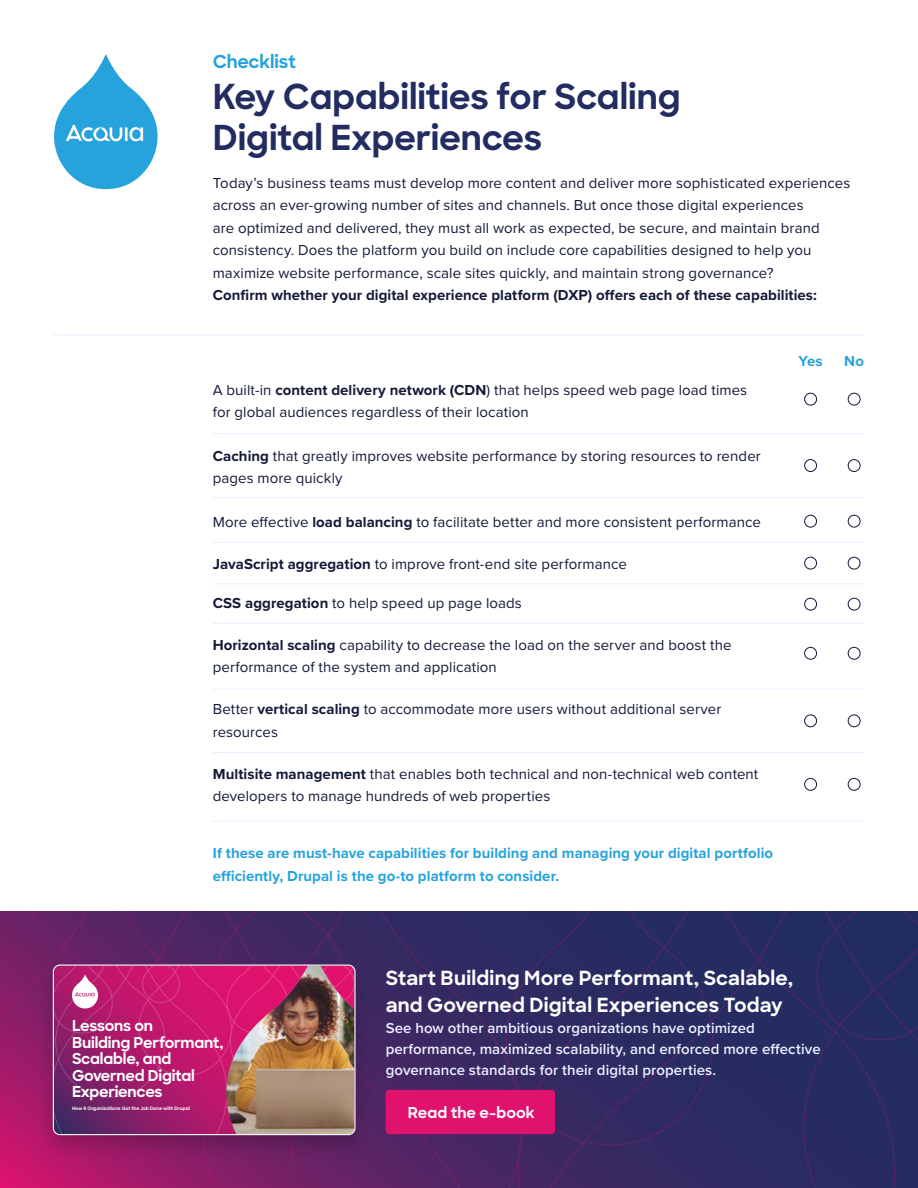
<style>
.page{position:relative;width:918px;height:1188px;background:#fff}
.page>*{position:absolute;margin:0;border:0;box-sizing:border-box;transform-origin:0 0}
.t1{font:700 34.5px/41.4px "Sharp Sans";letter-spacing:-.005em;color:#232c61}
.t2{font:700 19.5px/27px "Sharp Sans";letter-spacing:.005em;color:#fff}
.t3{font:700 18px "Sharp Sans";letter-spacing:-.01em;color:#26a3dd}
.t4{font:15px/22.5px "Proxima Nova";letter-spacing:.005em;color:#141938}
.t5{font:600 15px/21px "Proxima Nova";letter-spacing:.005em;color:#ebeeff}
.t6{font:700 15px/22.5px "Proxima Nova";letter-spacing:.005em;color:#26a3dd}
.t7{font:700 15px "Proxima Nova";letter-spacing:.005em;color:#141938}
.t8{font:700 15px/16.5px "Sharp Sans";letter-spacing:-.015em;color:#fff}
.t9{font:700 15px "Sharp Sans";letter-spacing:.005em;color:#fff}
.t10{font:700 4.65px "Sharp Sans";letter-spacing:-.005em;color:#fff}
.s1{font-weight:700}
</style>
<div class="page">
<svg style="left:522px;top:912px;width:281px;height:276px;background:#2b2a61"></svg>
<svg style="left:522px;top:912px;width:192px;height:234px;background:#2c2a61"></svg>
<div style="left:803px;top:912px;width:115px;height:276px;background:#242c61"></div>
<svg style="left:0;top:1146px;width:202px;height:42px;background:#b3186a"></svg>
<svg style="left:202px;top:912px;width:320px;height:276px;background:#422763"></svg>
<div style="left:386px;top:1090px;width:169px;height:44px;background:#e1126e;border-radius:4px"></div>
<svg style="left:54px;top:54px;width:104px;height:135px"></svg>
<div style="left:36px;top:956px;width:338px;height:206px;background:#000;opacity:.2"></div>
<img style="left:0;top:912px;width:354px;height:234px">
<div style="left:53px;top:965px;width:303px;height:170px;border:1px solid #fff;border-radius:7px"></div>
<hr style="left:53px;top:335px;width:811px;height:1px;background:#ebeeff">
<hr style="left:213px;top:433px;width:651px;height:1px;background:#ebeeff">
<hr style="left:213px;top:497px;width:651px;height:1px;background:#ebeeff">
<hr style="left:213px;top:542px;width:651px;height:1px;background:#ebeeff">
<hr style="left:213px;top:689px;width:651px;height:1px;background:#ebeeff">
<div style="left:804px;top:393px;width:13px;height:12px;border:1px solid #141938;border-radius:50%"></div>
<div style="left:848px;top:393px;width:12px;height:12px;border:1px solid #141938;border-radius:50%"></div>
<div style="left:804px;top:459px;width:13px;height:13px;border:1px solid #141938;border-radius:50%"></div>
<div style="left:848px;top:459px;width:12px;height:13px;border:1px solid #141938;border-radius:50%"></div>
<div style="left:804px;top:515px;width:13px;height:13px;border:1px solid #141938;border-radius:50%"></div>
<div style="left:848px;top:515px;width:12px;height:13px;border:1px solid #141938;border-radius:50%"></div>
<hr style="left:213px;top:583px;width:651px;height:1px;background:#ebeeff">
<div style="left:804px;top:557px;width:13px;height:12px;border:1px solid #141938;border-radius:50%"></div>
<div style="left:848px;top:557px;width:12px;height:12px;border:1px solid #141938;border-radius:50%"></div>
<hr style="left:213px;top:623px;width:651px;height:1px;background:#ebeeff">
<div style="left:804px;top:598px;width:13px;height:12px;border:1px solid #141938;border-radius:50%"></div>
<div style="left:848px;top:598px;width:12px;height:12px;border:1px solid #141938;border-radius:50%"></div>
<div style="left:804px;top:647px;width:13px;height:13px;border:1px solid #141938;border-radius:50%"></div>
<div style="left:848px;top:647px;width:12px;height:13px;border:1px solid #141938;border-radius:50%"></div>
<hr style="left:213px;top:752px;width:651px;height:1px;background:#ebeeff">
<hr style="left:213px;top:821px;width:651px;height:1px;background:#ebeeff">
<div style="left:804px;top:715px;width:13px;height:12px;border:1px solid #141938;border-radius:50%"></div>
<div style="left:848px;top:715px;width:12px;height:12px;border:1px solid #141938;border-radius:50%"></div>
<div style="left:804px;top:778px;width:13px;height:13px;border:1px solid #141938;border-radius:50%"></div>
<div style="left:848px;top:778px;width:12px;height:13px;border:1px solid #141938;border-radius:50%"></div>
<p class="t3" style="left:213px;top:48px;width:85px">Checklist</p>
<h1 class="t1" style="left:213px;top:74px;width:469px">Key Capabilities for Scaling<br>Digital Experiences</h1>
<p class="t4" style="left:213px;top:172px;width:639px">Today’s business teams must develop more content and deliver more sophisticated experiences across an ever-growing number of sites and channels. But once those digital experiences<br>are optimized and delivered, they must all work as expected, be secure, and maintain brand consistency. Does the platform you build on include core capabilities designed to help you maximize website performance, scale sites quickly, and maintain strong governance?</p>
<p class="t7" style="left:213px;top:284px;width:606px">Confirm whether your digital experience platform (DXP) offers each of these capabilities:</p>
<p class="t4" style="left:213px;top:379px;width:536px">A built-in <span class="s1">content delivery network (CDN</span>) that helps speed web page load times for global audiences regardless of their location</p>
<p class="t4" style="left:213px;top:445px;width:550px"><span class="s1">Caching</span> that greatly improves website performance by storing resources to render pages more quickly</p>
<p class="t4" style="left:213px;top:511px;width:550px">More effective <span class="s1">load balancing</span> to facilitate better and more consistent performance</p>
<p class="t4" style="left:213px;top:553px;width:416px"><span class="s1">JavaScript aggregation</span> to improve front-end site performance</p>
<p class="t4" style="left:213px;top:592px;width:311px"><span class="s1">CSS aggregation</span> to help speed up page loads</p>
<p class="t4" style="left:213px;top:634px;width:520px"><span class="s1">Horizontal scaling</span> capability to decrease the load on the server and boost the performance of the system and application</p>
<p class="t4" style="left:213px;top:698px;width:510px">Better <span class="s1">vertical scaling</span> to accommodate more users without additional server resources</p>
<p class="t4" style="left:213px;top:763px;width:547px"><span class="s1">Multisite management</span> that enables both technical and non-technical web content developers to manage hundreds of web properties</p>
<p class="t6" style="left:213px;top:842px;width:562px">If these are must-have capabilities for building and managing your digital portfolio efficiently, Drupal is the go-to platform to consider.</p>
<p class="t6" style="left:799px;top:349px;width:26px">Yes</p>
<p class="t6" style="left:844px;top:349px;width:21px">No</p>
<p class="t8" style="left:72px;top:1017px;width:153px">Lessons on<br>Building Performant,<br>Scalable, and<br>Governed Digital<br>Experiences</p>
<p class="t10" style="left:72px;top:1105px;width:120px">How 8 Organizations Got the Job Done with Drupal</p>
<h2 class="t2" style="left:386px;top:964px;width:409px">Start Building More Performant, Scalable, and Governed Digital Experiences Today</h2>
<p class="t5" style="left:386px;top:1017px;width:437px">See how other ambitious organizations have optimized performance, maximized scalability, and enforced more effective governance standards for their digital properties.</p>
<p class="t9" style="left:408px;top:1101px;width:128px">Read the e-book</p>
</div>
